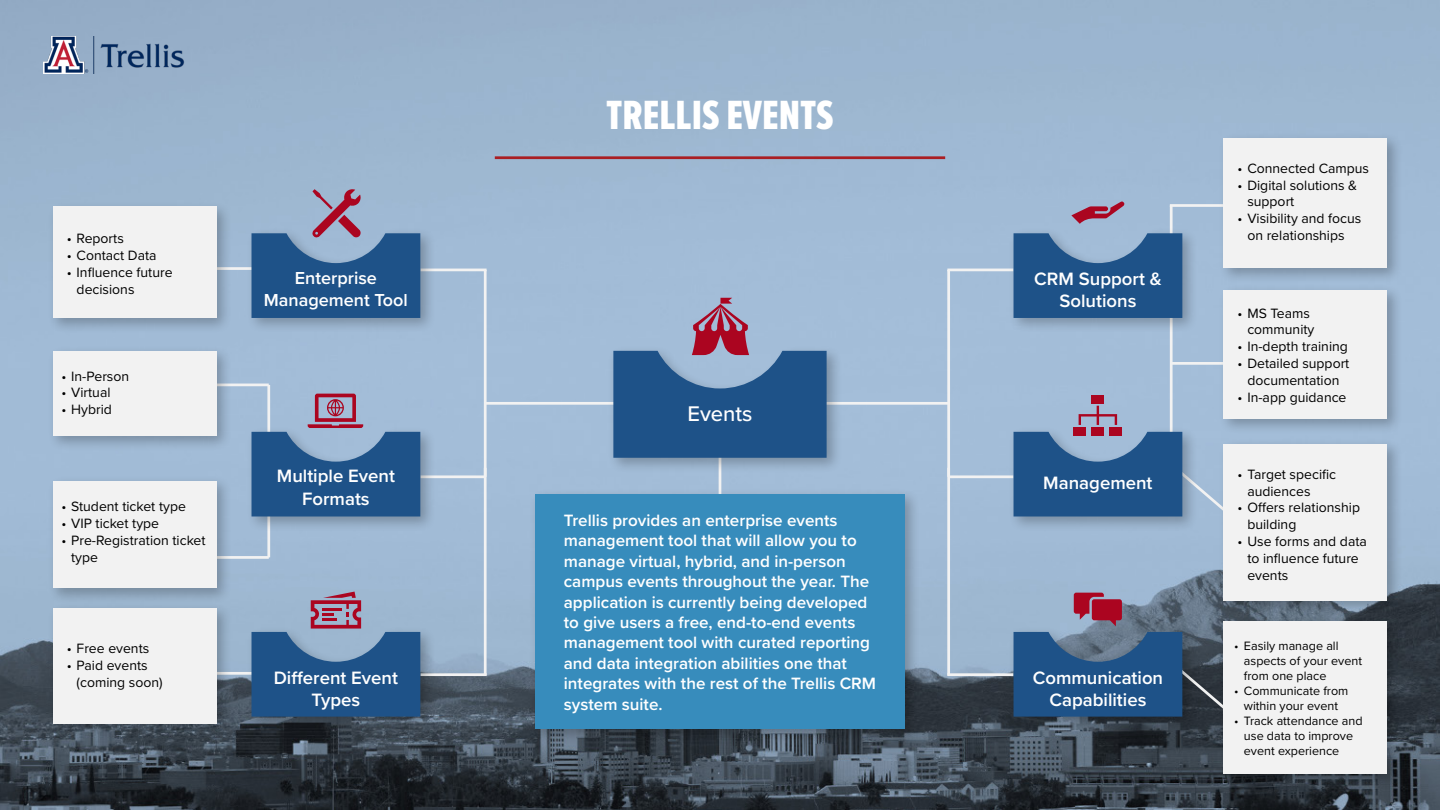
<style>
.page{position:relative;width:1440px;height:810px;background:#fff}
.page>*{position:absolute;margin:0;border:0;box-sizing:border-box;transform-origin:0 0}
.t1{font:42.4px "Proxima Nova Ex Cn Extrabld";color:#fff}
.t2{font:500 22px "Proxima Nova";color:#fff}
.t3{font:600 18.6px/22.2px "Proxima Nova";color:#fff;text-align:center}
.t4{font:600 18px/21.6px "Proxima Nova";color:#fff;text-align:center}
.t5{font:600 17px/20.4px "Proxima Nova";color:#fff}
.t6{font:14px/16.8px "Proxima Nova";color:#000}
.t7{font:12.6px/15px "Proxima Nova";color:#000}
</style>
<div class="page">
<img style="left:0;top:0;width:1440px;height:810px">
<img style="left:43px;top:36px;width:142px;height:38px">
<hr style="left:485px;top:402px;width:147px;height:3px;background:#f2f2f2">
<hr style="left:420px;top:269px;width:67px;height:2px;background:#f2f2f2">
<hr style="left:420px;top:673px;width:67px;height:3px;background:#f2f2f2">
<hr style="left:484px;top:270px;width:3px;height:207px;background:#f2f2f2">
<hr style="left:484px;top:468px;width:3px;height:207px;background:#f2f2f2">
<hr style="left:420px;top:475px;width:65px;height:3px;background:#f2f2f2">
<hr style="left:947px;top:673px;width:67px;height:3px;background:#f2f2f2">
<hr style="left:949px;top:475px;width:65px;height:3px;background:#f2f2f2">
<hr style="left:947px;top:269px;width:67px;height:2px;background:#f2f2f2">
<hr style="left:814px;top:402px;width:135px;height:3px;background:#f2f2f2">
<hr style="left:947px;top:270px;width:3px;height:207px;background:#f2f2f2">
<hr style="left:947px;top:468px;width:3px;height:207px;background:#f2f2f2">
<hr style="left:719px;top:452px;width:2px;height:207px;background:#f2f2f2">
<div style="left:607px;top:345px;width:236px;height:129px;background:#000;opacity:.25"></div>
<svg style="left:613px;top:298px;width:214px;height:160px;background:#5777a1"></svg>
<div style="left:529px;top:488px;width:392px;height:257px;background:#000;opacity:.25"></div>
<div style="left:535px;top:494px;width:370px;height:235px;background:#378cbc"></div>
<hr style="left:209px;top:267px;width:52px;height:3px;background:#f2f2f2">
<hr style="left:216px;top:384px;width:53px;height:2px;background:#f2f2f2">
<hr style="left:216px;top:556px;width:53px;height:3px;background:#f2f2f2">
<hr style="left:209px;top:672px;width:52px;height:3px;background:#f2f2f2">
<hr style="left:267px;top:385px;width:3px;height:83px;background:#f2f2f2">
<hr style="left:267px;top:475px;width:3px;height:82px;background:#f2f2f2">
<hr style="left:1170px;top:204px;width:54px;height:3px;background:#f2f2f2">
<hr style="left:1170px;top:206px;width:3px;height:227px;background:#f2f2f2">
<hr style="left:1171px;top:362px;width:53px;height:3px;background:#f2f2f2">
<div style="left:1008px;top:227px;width:190px;height:107px;background:#000;opacity:.25"></div>
<svg style="left:1014px;top:233px;width:168px;height:85px;background:#316193"></svg>
<div style="left:246px;top:227px;width:190px;height:107px;background:#000;opacity:.25"></div>
<div style="left:1008px;top:426px;width:190px;height:106px;background:#000;opacity:.25"></div>
<svg style="left:1014px;top:432px;width:214px;height:84px;background:#44709d"></svg>
<div style="left:246px;top:426px;width:190px;height:106px;background:#000;opacity:.25"></div>
<div style="left:1008px;top:626px;width:190px;height:107px;background:#000;opacity:.25"></div>
<svg style="left:1014px;top:632px;width:204px;height:87px;background:#2c547d"></svg>
<div style="left:246px;top:626px;width:190px;height:107px;background:#000;opacity:.25"></div>
<div style="left:1218px;top:132px;width:185px;height:152px;background:#000;opacity:.25"></div>
<div style="left:1224px;top:138px;width:163px;height:130px;background:#f2f2f2"></div>
<div style="left:47px;top:201px;width:185px;height:133px;background:#000;opacity:.25"></div>
<div style="left:53px;top:207px;width:163px;height:111px;background:#f2f2f2"></div>
<div style="left:47px;top:602px;width:185px;height:138px;background:#000;opacity:.25"></div>
<div style="left:53px;top:608px;width:163px;height:116px;background:#f2f2f2"></div>
<div style="left:47px;top:345px;width:185px;height:106px;background:#000;opacity:.25"></div>
<div style="left:53px;top:351px;width:163px;height:85px;background:#f2f2f2"></div>
<div style="left:47px;top:476px;width:185px;height:128px;background:#000;opacity:.25"></div>
<div style="left:53px;top:481px;width:163px;height:107px;background:#f2f2f2"></div>
<div style="left:1218px;top:284px;width:185px;height:151px;background:#000;opacity:.25"></div>
<div style="left:1224px;top:290px;width:163px;height:129px;background:#f2f2f2"></div>
<div style="left:1218px;top:438px;width:185px;height:179px;background:#000;opacity:.25"></div>
<div style="left:1224px;top:444px;width:163px;height:157px;background:#f2f2f2"></div>
<div style="left:1218px;top:616px;width:185px;height:174px;background:#000;opacity:.25"></div>
<div style="left:1224px;top:622px;width:163px;height:152px;background:#f2f2f2"></div>
<svg style="left:1071px;top:202px;width:53px;height:22px"></svg>
<div style="left:1092px;top:427px;width:12px;height:9px;background:#ab0520"></div>
<div style="left:1092px;top:395px;width:12px;height:8px;background:#ab0520"></div>
<div style="left:1074px;top:427px;width:12px;height:9px;background:#ab0520"></div>
<div style="left:1110px;top:427px;width:12px;height:9px;background:#ab0520"></div>
<svg style="left:1079px;top:406px;width:38px;height:19px"></svg>
<svg style="left:1074px;top:593px;width:48px;height:33px;background:#a23d57"></svg>
<svg style="left:252px;top:189px;width:168px;height:129px;background:#5678a1"></svg>
<svg style="left:252px;top:394px;width:168px;height:122px;background:#5577a1"></svg>
<svg style="left:252px;top:592px;width:168px;height:125px;background:#53749e"></svg>
<hr style="left:495px;top:156px;width:450px;height:3px;background:#aa1e23">
<p class="t6" style="left:67px;top:230px;width:59px">• Reports</p>
<p class="t6" style="left:67px;top:247px;width:91px">• Contact Data</p>
<p class="t6" style="left:77px;top:263px;width:97px;text-indent:-10px">• Influence future decisions</p>
<p class="t6" style="left:61px;top:367px;width:69px">• In-Person</p>
<p class="t6" style="left:61px;top:384px;width:51px">• Virtual</p>
<p class="t6" style="left:61px;top:400px;width:52px">• Hybrid</p>
<p class="t6" style="left:61px;top:498px;width:126px">• Student ticket type</p>
<p class="t6" style="left:61px;top:514px;width:99px">• VIP ticket type</p>
<p class="t6" style="left:71px;top:531px;width:136px;text-indent:-10px">• Pre-Registration ticket type</p>
<p class="t6" style="left:67px;top:640px;width:84px">• Free events</p>
<p class="t6" style="left:77px;top:656px;width:87px;text-indent:-10px">• Paid events (coming soon)</p>
<p class="t4" style="left:264px;top:267px;width:146px">Enterprise<br>Management Tool</p>
<p class="t1" style="left:606px;top:84px;width:229px">TRELLIS EVENTS</p>
<p class="t2" style="left:687px;top:397px;width:67px">Events</p>
<p class="t3" style="left:1034px;top:267px;width:129px">CRM Support &amp;<br>Solutions</p>
<p class="t3" style="left:277px;top:465px;width:120px">Multiple Event</p>
<p class="t3" style="left:1043px;top:471px;width:111px">Management</p>
<p class="t3" style="left:302px;top:487px;width:69px">Formats</p>
<p class="t3" style="left:274px;top:666px;width:126px">Different Event<br>Types</p>
<p class="t5" style="left:564px;top:510px;width:314px">Trellis provides an enterprise events management tool that will allow you to manage virtual, hybrid, and in-person campus events throughout the year. The application is currently being developed to give users a free, end-to-end events management tool with curated reporting and data integration abilities one that integrates with the rest of the Trellis CRM system suite.</p>
<p class="t3" style="left:1033px;top:666px;width:132px">Communication</p>
<p class="t3" style="left:1049px;top:688px;width:99px">Capabilities</p>
<p class="t6" style="left:1238px;top:159px;width:133px">• Connected Campus</p>
<p class="t6" style="left:1247px;top:176px;width:111px;text-indent:-10px">• Digital solutions &amp; support</p>
<p class="t6" style="left:1238px;top:209px;width:125px;text-align:center">• Visibility and focus on relationships</p>
<p class="t6" style="left:1247px;top:304px;width:69px;text-indent:-10px">• MS Teams community</p>
<p class="t6" style="left:1238px;top:338px;width:112px">• In-depth training</p>
<p class="t6" style="left:1238px;top:354px;width:113px;text-align:center">• Detailed support documentation</p>
<p class="t6" style="left:1238px;top:388px;width:111px">• In-app guidance</p>
<p class="t6" style="left:1247px;top:465px;width:90px;text-indent:-10px">• Target specific audiences</p>
<p class="t6" style="left:1247px;top:499px;width:114px;text-indent:-10px">• Offers relationship building</p>
<p class="t6" style="left:1247px;top:532px;width:121px;text-indent:-10px">• Use forms and data to influence future events</p>
<p class="t7" style="left:1244px;top:638px;width:120px;text-indent:-10px">• Easily manage all aspects of your event from one place</p>
<p class="t7" style="left:1234px;top:683px;width:116px;text-align:center">• Communicate from within your event</p>
<p class="t7" style="left:1244px;top:713px;width:120px;text-indent:-10px">• Track attendance and use data to improve event experience</p>
</div>
